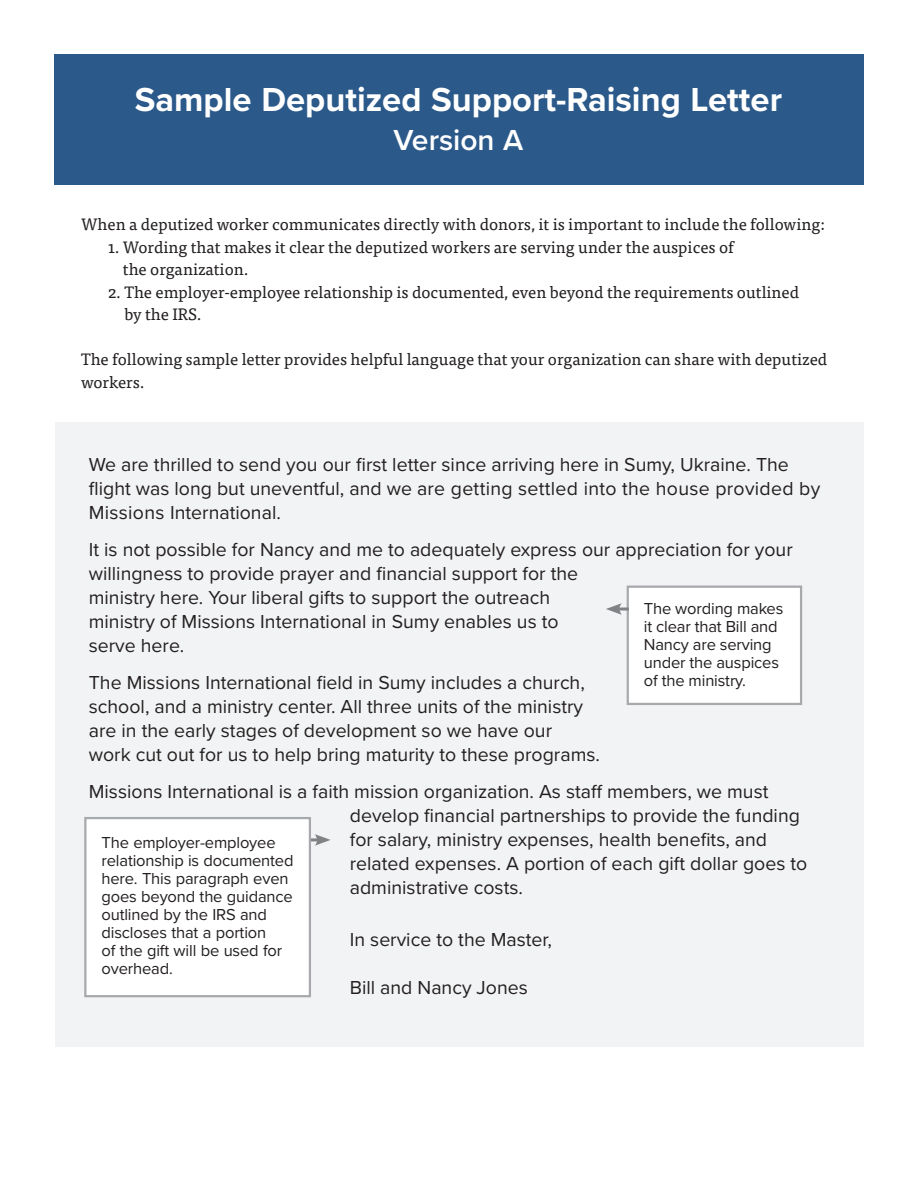
<style>
.page{position:relative;width:918px;height:1188px;background:#fff}
.page>*{position:absolute;margin:0;border:0;box-sizing:border-box;transform-origin:0 0}
.t1{font:700 34.5px "Proxima Nova";color:#fff}
.t2{font:600 30px "Proxima Nova";color:#fff}
.t3{font:19.5px/24px "Proxima Nova";color:#231f20}
.t4{font:16.5px/22.5px "Tisa Pro";color:#231f20}
.t5{font:16.5px/18px "Proxima Nova";letter-spacing:-.01em;color:#231f20}
</style>
<div class="page">
<div style="left:54px;top:54px;width:810px;height:131px;background:#2b598a"></div>
<div style="left:55px;top:422px;width:809px;height:625px;background:#f2f3f4"></div>
<div style="left:627px;top:586px;width:175px;height:119px;background:#fff;border:2px solid #a8a9ad"></div>
<svg style="left:606px;top:603px;width:23px;height:12px"></svg>
<div style="left:84px;top:817px;width:227px;height:180px;background:#fff;border:2px solid #a8a9ad"></div>
<svg style="left:311px;top:834px;width:20px;height:12px"></svg>
<h1 class="t1" style="left:135px;top:74px;width:649px">Sample Deputized Support-Raising Letter</h1>
<h2 class="t2" style="left:394px;top:117px;width:131px">Version A</h2>
<p class="t4" style="left:81px;top:212px;width:745px">When a deputized worker communicates directly with donors, it is important to include the following:</p>
<p class="t4" style="left:123px;top:235px;width:612px;text-indent:-15px">1. Wording that makes it clear the deputized workers are serving under the auspices of the organization.</p>
<p class="t4" style="left:124px;top:280px;width:676px;text-indent:-16px">2. The employer-employee relationship is documented, even beyond the requirements outlined by the IRS.</p>
<p class="t4" style="left:81px;top:347px;width:748px">The following sample letter provides helpful language that your organization can share with deputized workers.</p>
<p class="t3" style="left:89px;top:452px;width:733px">We are thrilled to send you our first letter since arriving here in Sumy, Ukraine. The flight was long but uneventful, and we are getting settled into the house provided by<br>Missions International.</p>
<p class="t3" style="left:89px;top:537px;width:706px">It is not possible for Nancy and me to adequately express our appreciation for your willingness to provide prayer and financial support for the<br>ministry here. Your liberal gifts to support the outreach<br>ministry of Missions International in Sumy enables us to<br>serve here.</p>
<p class="t3" style="left:89px;top:670px;width:513px">The Missions International field in Sumy includes a church, school, and a ministry center. All three units of the ministry are in the early stages of development so we have our<br>work cut out for us to help bring maturity to these programs.</p>
<p class="t3" style="left:350px;top:779px;width:459px;text-indent:-261px">Missions International is a faith mission organization. As staff members, we must develop financial partnerships to provide the funding for salary, ministry expenses, health benefits, and related expenses. A portion of each gift dollar goes to administrative costs.</p>
<p class="t3" style="left:350px;top:926px;width:204px">In service to the Master,</p>
<p class="t3" style="left:350px;top:974px;width:179px">Bill and Nancy Jones</p>
<p class="t5" style="left:644px;top:599px;width:141px">The wording makes it clear that Bill and<br>Nancy are serving under the auspices of the ministry.</p>
<p class="t5" style="left:102px;top:833px;width:194px">The employer-employee relationship is documented here. This paragraph even goes beyond the guidance outlined by the IRS and discloses that a portion<br>of the gift will be used for overhead.</p>
</div>
